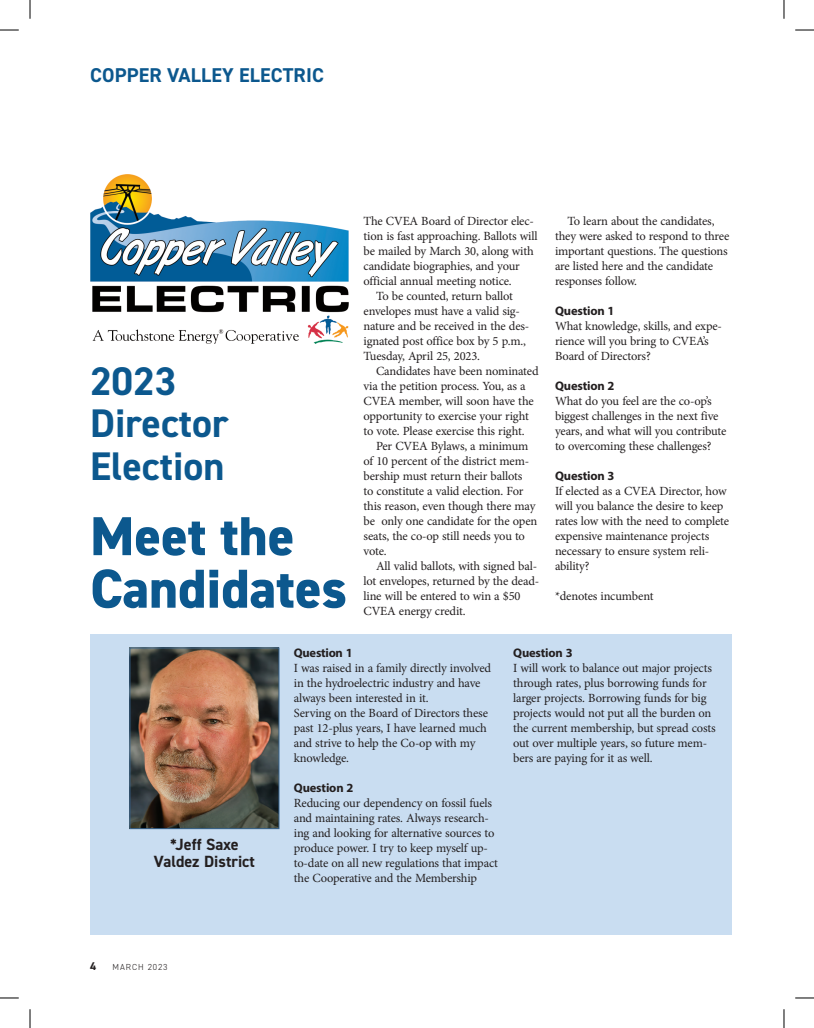
<style>
.page{position:relative;width:814px;height:1028px;background:#fff}
.page>*{position:absolute;margin:0;border:0;box-sizing:border-box;transform-origin:0 0}
.t1{font:800 55px/52.5px "DIN2014";color:#0c588e}
.t2{font:700 40px/42.5px "DIN2014";color:#0c588e}
.t3{font:700 20px "DIN2014";letter-spacing:.01em;color:#0c588e}
.t4{font:700 16.25px/17.5px "DIN2014";color:#231f20;text-align:center}
.t5{font:12.5px/15px "Minion Pro";letter-spacing:-.015em;color:#231f20}
.t6{font:700 12.5px "Myriad Pro";letter-spacing:-.01em;color:#231f20}
.t7{font:700 11.25px "DIN2014";color:#231f20}
.t8{font:300 8.75px "DIN2014";letter-spacing:.11em;color:#231f20}
</style>
<div class="page">
<div style="left:90px;top:634px;width:641px;height:300px;background:#c9ddf1"></div>
<img style="left:132px;top:650px;width:145px;height:176px">
<div style="left:130px;top:648px;width:149px;height:180px;border:1px solid #37638d"></div>
<img style="left:90px;top:175px;width:258px;height:169px">
<svg style="left:0;top:29px;width:19px;height:2px"></svg>
<svg style="left:795px;top:29px;width:19px;height:2px"></svg>
<svg style="left:0;top:997px;width:19px;height:1px"></svg>
<svg style="left:795px;top:997px;width:19px;height:1px"></svg>
<svg style="left:29px;top:0;width:2px;height:19px"></svg>
<svg style="left:29px;top:1009px;width:2px;height:19px"></svg>
<svg style="left:783px;top:0;width:2px;height:19px"></svg>
<svg style="left:783px;top:1009px;width:2px;height:19px"></svg>
<h3 class="t3" style="left:90px;top:62px;width:236px">COPPER VALLEY ELECTRIC</h3>
<h2 class="t2" style="left:90px;top:359px;width:140px">2023<br>Director<br>Election</h2>
<h1 class="t1" style="left:90px;top:510px;width:258px">Meet the<br>Candidates</h1>
<p class="t5" style="left:363px;top:214px;width:172px">The CVEA Board of Director elec-</p>
<p class="t5" style="left:363px;top:229px;width:175px">tion is fast approaching. Ballots will</p>
<p class="t5" style="left:363px;top:244px;width:172px">be mailed by March 30, along with</p>
<p class="t5" style="left:363px;top:259px;width:158px">candidate biographies, and your</p>
<p class="t5" style="left:363px;top:274px;width:150px">official annual meeting notice.</p>
<p class="t5" style="left:376px;top:289px;width:138px">To be counted, return ballot</p>
<p class="t5" style="left:363px;top:304px;width:158px">envelopes must have a valid sig-</p>
<p class="t5" style="left:363px;top:319px;width:167px">nature and be received in the des-</p>
<p class="t5" style="left:363px;top:334px;width:164px">ignated post office box by 5 p.m.,</p>
<p class="t5" style="left:363px;top:349px;width:118px">Tuesday, April 25, 2023.</p>
<p class="t5" style="left:376px;top:364px;width:164px">Candidates have been nominated</p>
<p class="t5" style="left:363px;top:379px;width:163px">via the petition process. You, as a</p>
<p class="t5" style="left:363px;top:394px;width:172px">CVEA member, will soon have the</p>
<p class="t5" style="left:363px;top:409px;width:167px">opportunity to exercise your right</p>
<p class="t5" style="left:363px;top:424px;width:162px">to vote. Please exercise this right.</p>
<p class="t5" style="left:376px;top:439px;width:154px">Per CVEA Bylaws, a minimum</p>
<p class="t5" style="left:363px;top:454px;width:167px">of 10 percent of the district mem-</p>
<p class="t5" style="left:363px;top:469px;width:160px">bership must return their ballots</p>
<p class="t5" style="left:363px;top:484px;width:161px">to constitute a valid election. For</p>
<p class="t5" style="left:363px;top:499px;width:173px">this reason, even though there may</p>
<p class="t5" style="left:363px;top:514px;width:175px">be only one candidate for the open</p>
<p class="t5" style="left:363px;top:529px;width:163px">seats, the co-op still needs you to</p>
<p class="t5" style="left:363px;top:544px;width:25px">vote.</p>
<p class="t5" style="left:376px;top:559px;width:163px">All valid ballots, with signed bal-</p>
<p class="t5" style="left:363px;top:574px;width:177px">lot envelopes, returned by the dead-</p>
<p class="t5" style="left:363px;top:589px;width:158px">line will be entered to win a $50</p>
<p class="t5" style="left:363px;top:604px;width:103px">CVEA energy credit.</p>
<p class="t5" style="left:555px;top:214px;width:176px;text-indent:12px">To learn about the candidates, they were asked to respond to three important questions. The questions are listed here and the candidate responses follow.</p>
<p class="t6" style="left:555px;top:303px;width:61px">Question 1</p>
<p class="t5" style="left:555px;top:319px;width:169px">What knowledge, skills, and expe&shy;rience will you bring to CVEA’s<br>Board of Directors?</p>
<p class="t6" style="left:555px;top:378px;width:61px">Question 2</p>
<p class="t5" style="left:555px;top:394px;width:173px">What do you feel are the co-op’s biggest challenges in the next five years, and what will you contribute to overcoming these challenges?</p>
<p class="t6" style="left:555px;top:468px;width:61px">Question 3</p>
<p class="t5" style="left:555px;top:484px;width:175px">If elected as a CVEA Director, how will you balance the desire to keep rates low with the need to complete expensive maintenance projects necessary to ensure system reli&shy;ability?</p>
<p class="t5" style="left:555px;top:589px;width:100px">*denotes incumbent</p>
<h3 class="t4" style="left:154px;top:835px;width:102px">*Jeff Saxe<br>Valdez District</h3>
<p class="t7" style="left:90px;top:959px;width:8px">4</p>
<p class="t8" style="left:112px;top:962px;width:56px">MARCH 2023</p>
<p class="t6" style="left:294px;top:644px;width:60px">Question 1</p>
<p class="t5" style="left:294px;top:660px;width:199px">I was raised in a family directly involved in the hydroelectric industry and have always been interested in it.<br>Serving on the Board of Directors these past 12-plus years, I have learned much and strive to help the Co-op with my knowledge.</p>
<p class="t6" style="left:294px;top:779px;width:61px">Question 2</p>
<p class="t5" style="left:294px;top:795px;width:206px">Reducing our dependency on fossil fuels and maintaining rates. Always research&shy;ing and looking for alternative sources to produce power. I try to keep myself up&shy;to-date on all new regulations that impact the Cooperative and the Membership</p>
<p class="t6" style="left:513px;top:644px;width:61px">Question 3</p>
<p class="t5" style="left:513px;top:660px;width:204px">I will work to balance out major projects through rates, plus borrowing funds for larger projects. Borrowing funds for big projects would not put all the burden on the current membership, but spread costs out over multiple years, so future mem&shy;bers are paying for it as well.</p>
</div>
